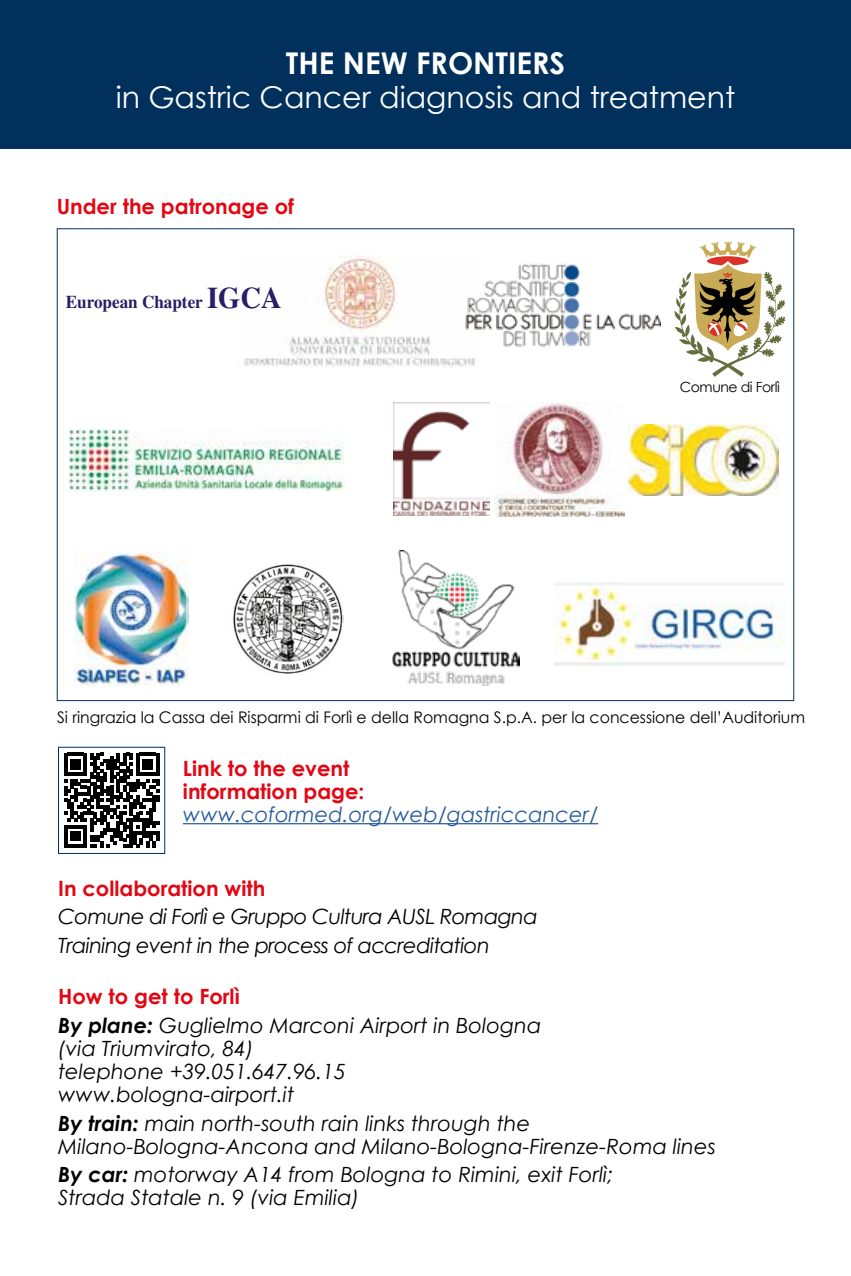
<style>
.page{position:relative;width:851px;height:1276px;background:#fff}
.page>*{position:absolute;margin:0;border:0;box-sizing:border-box;transform-origin:0 0}
.t1{font:30px "Century Gothic";color:#fff}
.t2{font:700 30px "Century Gothic";color:#fff}
.t3{font:italic 21px/23px "Century Gothic";color:#000}
.t4{font:italic 21px/28.6px "Century Gothic";letter-spacing:-.03em;color:#000}
.t5{font:700 21px/23px "Century Gothic";color:#e30613}
.t6{font:italic 21px "Century Gothic";color:#275b9b}
.t7{font:700 18px "Times LT Std";color:#281d67;scale:.95 1}
.t8{font:16px "Century Gothic";color:#000}
.t9{font:14px "Century Gothic";letter-spacing:-.03em;color:#000}
.s1{font-size:30px}
.s2{font-weight:700;font-style:normal;color:#e30613}
.s3{font-weight:700}
</style>
<div class="page">
<div style="left:0;top:0;width:850px;height:148px;background:#00305b"></div>
<hr style="left:183px;top:823px;width:415px;height:1px;background:#275b9b">
<img style="left:483px;top:263px;width:177px;height:84px">
<img style="left:244px;top:255px;width:239px;height:113px">
<img style="left:392px;top:550px;width:127px;height:135px">
<img style="left:393px;top:402px;width:96px;height:113px">
<img style="left:74px;top:552px;width:114px;height:133px">
<img style="left:554px;top:581px;width:230px;height:86px">
<img style="left:233px;top:564px;width:110px;height:110px">
<img style="left:494px;top:402px;width:130px;height:115px">
<img style="left:629px;top:425px;width:148px;height:70px">
<img style="left:70px;top:429px;width:274px;height:62px">
<svg style="left:674px;top:242px;width:111px;height:135px"></svg>
<svg style="left:64px;top:753px;width:95px;height:95px"></svg>
<div style="left:58px;top:747px;width:107px;height:107px;border:1px solid #00305b"></div>
<h1 class="t2" style="left:286px;top:41px;width:281px">THE NEW FRONTIERS</h1>
<h1 class="t1" style="left:116px;top:77px;width:621px">in Gastric Cancer diagnosis and treatment</h1>
<p class="t5" style="left:57px;top:194px;width:239px">Under the patronage of</p>
<p class="t7" style="left:66px;top:291px;width:229px">European Chapter <span class="s1">IGCA</span></p>
<p class="t9" style="left:679px;top:377px;width:101px">Comune di Forlì</p>
<p class="t8" style="left:57px;top:706px;width:749px">Si ringrazia la Cassa dei Risparmi di Forlì e della Romagna S.p.A. per la concessione dell’Auditorium</p>
<p class="t5" style="left:183px;top:755px;width:183px">Link to the event information page:</p>
<p class="t6" style="left:183px;top:799px;width:417px">www.coformed.org/web/gastriccancer/</p>
<p class="t5" style="left:58px;top:875px;width:209px">In collaboration with</p>
<p class="t4" style="left:58px;top:902px;width:481px">Comune di Forlì e Gruppo Cultura AUSL Romagna<br>Training event in the process of accreditation</p>
<p class="t3" style="left:58px;top:982px;width:484px;line-height:28.6px"><span class="s2">How to get to Forlì<br></span><span class="s3">By plane:</span> Guglielmo Marconi Airport in Bologna</p>
<p class="t3" style="left:58px;top:1036px;width:289px">(via Triumvirato, 84) telephone +39.051.647.96.15 www.bologna-airport.it</p>
<p class="t3" style="left:58px;top:1111px;width:659px"><span class="s3">By train:</span> main north-south rain links through the<br>Milano-Bologna-Ancona and Milano-Bologna-Firenze-Roma lines</p>
<p class="t3" style="left:58px;top:1163px;width:556px"><span class="s3">By car:</span> motorway A14 from Bologna to Rimini, exit Forlì;<br>Strada Statale n. 9 (via Emilia)</p>
</div>
